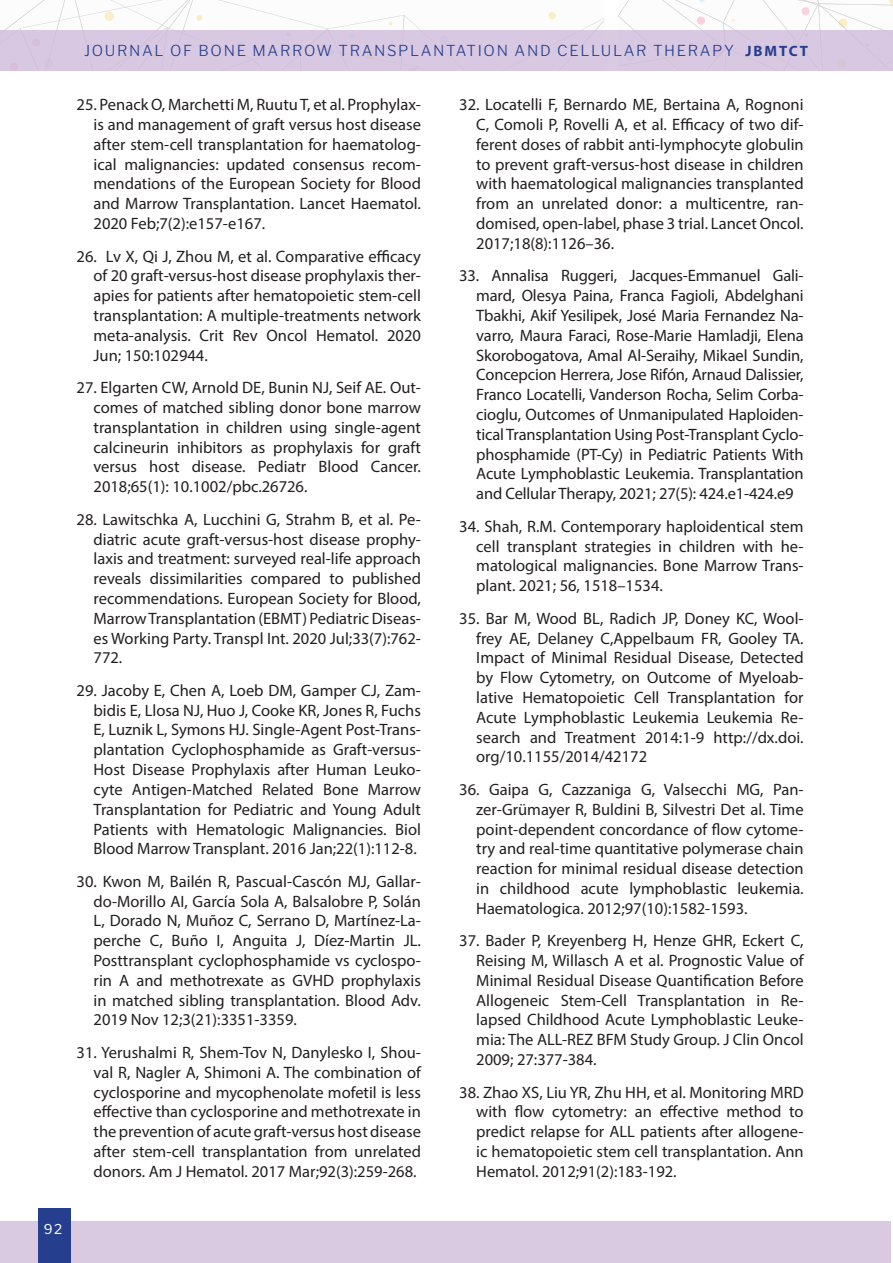
<style>
.page{position:relative;width:893px;height:1263px;background:#fff}
.page>*{position:absolute;margin:0;border:0;box-sizing:border-box;transform-origin:0 0}
.REFERENCIAS{font:16.5px/19.8px "Myriad Pro";color:#231f20;text-align:justify}
.t1{font:300 15px "Libre Franklin";letter-spacing:.11em;color:#253f8e}
.t2{font:13.5px "Libre Franklin";color:#fff}
.s1{font-family:"Myriad Pro";font-weight:700}
</style>
<div class="page">
<svg style="left:5px;top:0;width:599px;height:30px"></svg>
<svg style="left:618px;top:0;width:275px;height:30px"></svg>
<div style="left:0;top:30px;width:893px;height:40px;background:#d8c8e1"></div>
<div style="left:0;top:1221px;width:891px;height:42px;background:#d9c9e1"></div>
<div style="left:38px;top:1208px;width:32px;height:55px;background:#253f8e"></div>
<p class="t1" style="left:84px;top:42px;width:725px">JOURNAL OF BONE MARROW TRANSPLANTATION AND CELLULAR THERAPY <span class="s1">JBMTCT</span></p>
<p class="REFERENCIAS" style="left:94px;top:94px;width:329px;text-indent:-17px">25. Penack O, Marchetti M, Ruutu T, et al. Prophylax&shy;is and management of graft versus host disease after stem-cell transplantation for haematolog&shy;ical malignancies: updated consensus recom&shy;mendations of the European Society for Blood and Marrow Transplantation. Lancet Haematol.<br>2020 Feb;7(2):e157-e167.</p>
<p class="REFERENCIAS" style="left:94px;top:246px;width:329px;text-indent:-17px">26. Lv X, Qi J, Zhou M, et al. Comparative efficacy of 20 graft-versus-host disease prophylaxis ther&shy;apies for patients after hematopoietic stem-cell transplantation: A multiple-treatments network meta-analysis. Crit Rev Oncol Hematol. 2020<br>Jun; 150:102944.</p>
<p class="REFERENCIAS" style="left:94px;top:377px;width:329px;text-indent:-17px">27. Elgarten CW, Arnold DE, Bunin NJ, Seif AE. Out&shy;comes of matched sibling donor bone marrow transplantation in children using single-agent calcineurin inhibitors as prophylaxis for graft versus host disease. Pediatr Blood Cancer.<br>2018;65(1): 10.1002/pbc.26726.</p>
<p class="REFERENCIAS" style="left:94px;top:509px;width:329px;text-indent:-17px">28. Lawitschka A, Lucchini G, Strahm B, et al. Pe&shy;diatric acute graft-versus-host disease prophy&shy;laxis and treatment: surveyed real-life approach reveals dissimilarities compared to published recommendations. European Society for Blood, Marrow Transplantation (EBMT) Pediatric Diseas&shy;es Working Party. Transpl Int. 2020 Jul;33(7):762- 772.</p>
<p class="REFERENCIAS" style="left:94px;top:680px;width:329px;text-indent:-17px">29. Jacoby E, Chen A, Loeb DM, Gamper CJ, Zam&shy;bidis E, Llosa NJ, Huo J, Cooke KR, Jones R, Fuchs E, Luznik L, Symons HJ. Single-Agent Post-Trans&shy;plantation Cyclophosphamide as Graft-versus-Host Disease Prophylaxis after Human Leuko&shy;cyte Antigen-Matched Related Bone Marrow Transplantation for Pediatric and Young Adult Patients with Hematologic Malignancies. Biol Blood Marrow Transplant. 2016 Jan;22(1):112-8.</p>
<p class="REFERENCIAS" style="left:94px;top:871px;width:329px;text-indent:-17px">30. Kwon M, Bailén R, Pascual-Cascón MJ, Gallar&shy;do-Morillo AI, García Sola A, Balsalobre P, Solán L, Dorado N, Muñoz C, Serrano D, Martínez-La&shy;perche C, Buño I, Anguita J, Díez-Martin JL.<br>Posttransplant cyclophosphamide vs cyclospo&shy;rin A and methotrexate as GVHD prophylaxis in matched sibling transplantation. Blood Adv.<br>2019 Nov 12;3(21):3351-3359.</p>
<p class="REFERENCIAS" style="left:94px;top:1042px;width:329px;text-indent:-17px">31. Yerushalmi R, Shem-Tov N, Danylesko I, Shou&shy;val R, Nagler A, Shimoni A. The combination of cyclosporine and mycophenolate mofetil is less effective than cyclosporine and methotrexate in the prevention of acute graft-versus host disease after stem-cell transplantation from unrelated donors. Am J Hematol. 2017 Mar;92(3):259-268.</p>
<p class="REFERENCIAS" style="left:476px;top:94px;width:329px;text-indent:-17px">32. Locatelli F, Bernardo ME, Bertaina A, Rognoni C, Comoli P, Rovelli A, et al. Efficacy of two dif&shy;ferent doses of rabbit anti-lymphocyte globulin to prevent graft-versus-host disease in children with haematological malignancies transplanted from an unrelated donor: a multicentre, ran&shy;domised, open-label, phase 3 trial. Lancet Oncol.<br>2017;18(8):1126–36.</p>
<p class="REFERENCIAS" style="left:476px;top:266px;width:329px;text-indent:-17px">33. Annalisa Ruggeri, Jacques-Emmanuel Gali&shy;mard, Olesya Paina, Franca Fagioli, Abdelghani Tbakhi, Akif Yesilipek, José Maria Fernandez Na&shy;varro, Maura Faraci, Rose-Marie Hamladji, Elena Skorobogatova, Amal Al-Seraihy, Mikael Sundin, Concepcion Herrera, Jose Rifón, Arnaud Dalissier, Franco Locatelli, Vanderson Rocha, Selim Corba&shy;cioglu, Outcomes of Unmanipulated Haploiden&shy;tical Transplantation Using Post-Transplant Cyclo&shy;phosphamide (PT-Cy) in Pediatric Patients With Acute Lymphoblastic Leukemia. Transplantation and Cellular Therapy, 2021; 27(5): 424.e1-424.e9</p>
<p class="REFERENCIAS" style="left:476px;top:516px;width:329px;text-indent:-17px">34. Shah, R.M. Contemporary haploidentical stem cell transplant strategies in children with he&shy;matological malignancies. Bone Marrow Trans&shy;plant. 2021; 56, 1518–1534.</p>
<p class="REFERENCIAS" style="left:476px;top:608px;width:329px;text-indent:-17px">35. Bar M, Wood BL, Radich JP, Doney KC, Wool&shy;frey AE, Delaney C,Appelbaum FR, Gooley TA.<br>Impact of Minimal Residual Disease, Detected by Flow Cytometry, on Outcome of Myeloab&shy;lative Hematopoietic Cell Transplantation for Acute Lymphoblastic Leukemia Leukemia Re&shy;search and Treatment 2014:1-9 http://dx.doi. org/10.1155/2014/42172</p>
<p class="REFERENCIAS" style="left:476px;top:779px;width:329px;text-indent:-17px">36. Gaipa G, Cazzaniga G, Valsecchi MG, Pan&shy;zer-Grümayer R, Buldini B, Silvestri Det al. Time point-dependent concordance of flow cytome&shy;try and real-time quantitative polymerase chain reaction for minimal residual disease detection in childhood acute lymphoblastic leukemia.<br>Haematologica. 2012;97(10):1582-1593.</p>
<p class="REFERENCIAS" style="left:476px;top:930px;width:329px;text-indent:-17px">37. Bader P, Kreyenberg H, Henze GHR, Eckert C, Reising M, Willasch A et al. Prognostic Value of Minimal Residual Disease Quantification Before Allogeneic Stem-Cell Transplantation in Re&shy;lapsed Childhood Acute Lymphoblastic Leuke&shy;mia: The ALL-REZ BFM Study Group. J Clin Oncol 2009; 27:377-384.</p>
<p class="REFERENCIAS" style="left:476px;top:1082px;width:329px;text-indent:-17px">38. Zhao XS, Liu YR, Zhu HH, et al. Monitoring MRD with flow cytometry: an effective method to predict relapse for ALL patients after allogene&shy;ic hematopoietic stem cell transplantation. Ann Hematol. 2012;91(2):183-192.</p>
<p class="t2" style="left:44px;top:1221px;width:20px">92</p>
</div>
